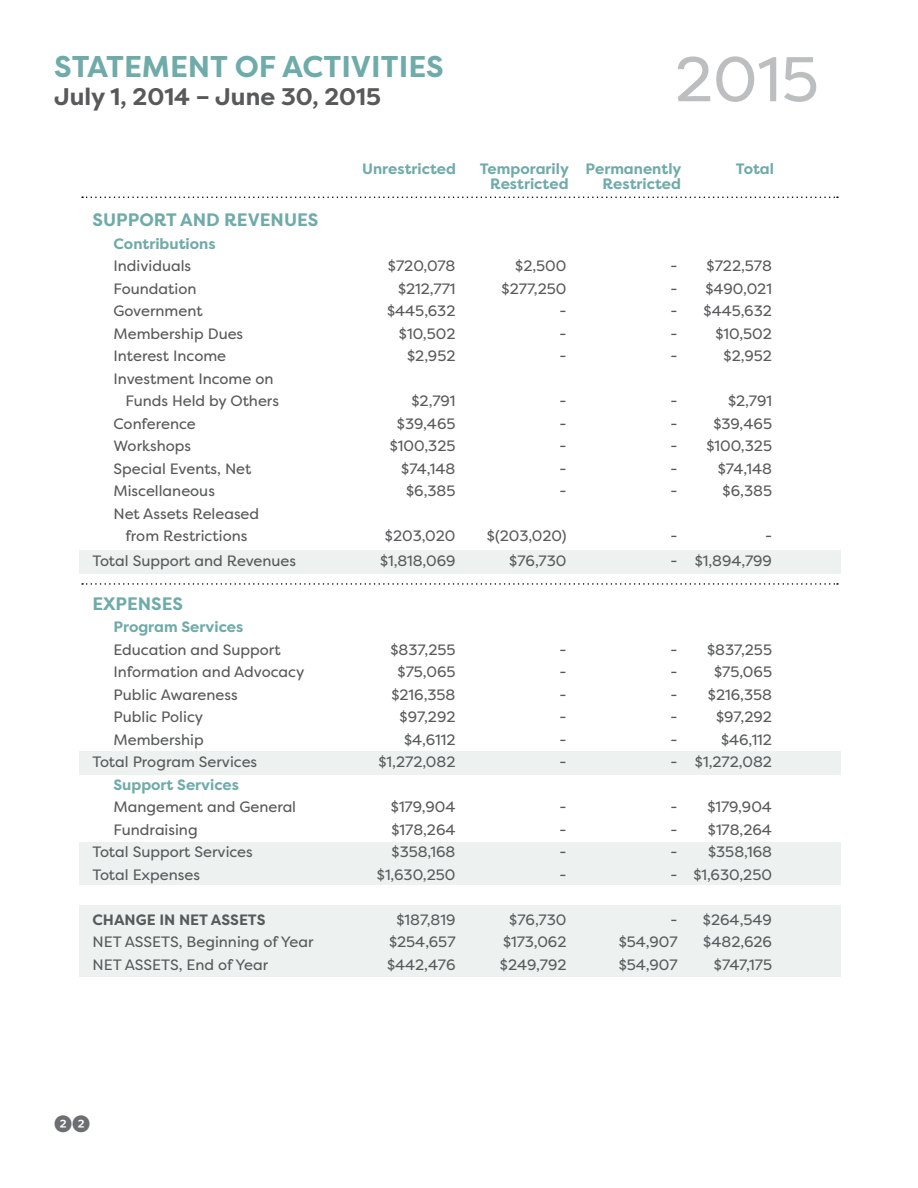
<style>
.page{position:relative;width:918px;height:1188px;background:#fff}
.page>*{position:absolute;margin:0;border:0;box-sizing:border-box;transform-origin:0 0}
.t1{font:63px "Filson Pro";color:#bcbec0}
.t2{font:700 30px "Filson Pro";color:#6eaba9}
.t3{font:700 24px "Filson Pro";color:#58595b}
.t4{font:700 18px "Filson W01";color:#6eaba9}
.t5{font:700 18px "Filson Pro";color:#6eaba9}
.t6{font:18px "Whitney Index Black Round Bd";color:#6d6e71}
.t7{font:15px/22.5px "Filson Pro";color:#58595b}
.t8{font:700 15px "Filson W01";color:#6eaba9}
.t9{font:700 15px "Filson Pro";color:#6eaba9}
.t10{font:700 15px "Filson Pro";color:#58595b}
</style>
<div class="page">
<div style="left:79px;top:905px;width:761px;height:71px;background:#edf2f1"></div>
<div style="left:79px;top:842px;width:761px;height:42px;background:#edf2f1"></div>
<div style="left:79px;top:751px;width:761px;height:23px;background:#edf2f1"></div>
<div style="left:79px;top:550px;width:761px;height:23px;background:#edf2f1"></div>
<svg style="left:82px;top:196px;width:756px;height:2px"></svg>
<svg style="left:82px;top:583px;width:756px;height:2px"></svg>
<h2 class="t2" style="left:54px;top:47px;width:391px">STATEMENT OF ACTIVITIES</h2>
<h3 class="t3" style="left:54px;top:82px;width:328px">July 1, 2014 – June 30, 2015</h3>
<h1 class="t1" style="left:675px;top:37px;width:146px">2015</h1>
<p class="t8" style="left:362px;top:160px;width:95px">Unrestricted</p>
<p class="t8" style="left:480px;top:160px;width:203px">Temporarily Permanently</p>
<p class="t8" style="left:736px;top:160px;width:40px">Total</p>
<p class="t8" style="left:490px;top:175px;width:80px">Restricted</p>
<p class="t8" style="left:603px;top:175px;width:80px">Restricted</p>
<p class="t4" style="left:93px;top:210px;width:227px">SUPPORT AND REVENUES</p>
<p class="t8" style="left:114px;top:235px;width:104px">Contributions</p>
<p class="t7" style="left:114px;top:255px;width:79px">Individuals</p>
<p class="t7" style="left:388px;top:255px;width:69px">$720,078</p>
<p class="t7" style="left:515px;top:255px;width:53px">$2,500</p>
<p class="t7" style="left:671px;top:255px;width:103px">- $722,578</p>
<p class="t7" style="left:114px;top:277px;width:85px">Foundation</p>
<p class="t7" style="left:398px;top:277px;width:59px">$212,771</p>
<p class="t7" style="left:502px;top:277px;width:66px">$277,250</p>
<p class="t7" style="left:671px;top:277px;width:103px">- $490,021</p>
<p class="t7" style="left:114px;top:300px;width:91px">Government</p>
<p class="t7" style="left:387px;top:300px;width:70px">$445,632</p>
<p class="t7" style="left:560px;top:300px;width:9px">-</p>
<p class="t7" style="left:671px;top:300px;width:103px">- $445,632</p>
<p class="t7" style="left:114px;top:322px;width:131px">Membership Dues</p>
<p class="t7" style="left:399px;top:322px;width:58px">$10,502</p>
<p class="t7" style="left:560px;top:322px;width:9px">-</p>
<p class="t7" style="left:671px;top:322px;width:9px">-</p>
<p class="t7" style="left:715px;top:322px;width:58px">$10,502</p>
<p class="t7" style="left:114px;top:345px;width:114px">Interest Income</p>
<p class="t7" style="left:407px;top:345px;width:50px">$2,952</p>
<p class="t7" style="left:560px;top:345px;width:9px">-</p>
<p class="t7" style="left:671px;top:345px;width:9px">-</p>
<p class="t7" style="left:724px;top:345px;width:50px">$2,952</p>
<p class="t7" style="left:125px;top:367px;width:155px;text-indent:-12px">Investment Income on<br>Funds Held by Others</p>
<p class="t7" style="left:412px;top:390px;width:46px">$2,791</p>
<p class="t7" style="left:560px;top:390px;width:9px">-</p>
<p class="t7" style="left:671px;top:390px;width:9px">-</p>
<p class="t7" style="left:728px;top:390px;width:46px">$2,791</p>
<p class="t7" style="left:114px;top:412px;width:84px">Conference</p>
<p class="t7" style="left:397px;top:412px;width:60px">$39,465</p>
<p class="t7" style="left:560px;top:412px;width:9px">-</p>
<p class="t7" style="left:671px;top:412px;width:103px">- $39,465</p>
<p class="t7" style="left:114px;top:435px;width:79px">Workshops</p>
<p class="t7" style="left:390px;top:435px;width:67px">$100,325</p>
<p class="t7" style="left:560px;top:435px;width:9px">-</p>
<p class="t7" style="left:671px;top:435px;width:103px">- $100,325</p>
<p class="t7" style="left:114px;top:457px;width:139px">Special Events, Net</p>
<p class="t7" style="left:401px;top:457px;width:56px">$74,148</p>
<p class="t7" style="left:560px;top:457px;width:9px">-</p>
<p class="t7" style="left:671px;top:457px;width:9px">-</p>
<p class="t7" style="left:718px;top:457px;width:56px">$74,148</p>
<p class="t7" style="left:114px;top:480px;width:103px">Miscellaneous</p>
<p class="t7" style="left:406px;top:480px;width:51px">$6,385</p>
<p class="t7" style="left:560px;top:480px;width:9px">-</p>
<p class="t7" style="left:671px;top:480px;width:9px">-</p>
<p class="t7" style="left:723px;top:480px;width:51px">$6,385</p>
<p class="t7" style="left:114px;top:502px;width:147px;text-align:center">Net Assets Released from Restrictions</p>
<p class="t7" style="left:385px;top:525px;width:72px">$203,020</p>
<p class="t7" style="left:487px;top:525px;width:81px">$(203,020)</p>
<p class="t7" style="left:671px;top:525px;width:9px">-</p>
<p class="t7" style="left:765px;top:525px;width:9px">-</p>
<p class="t7" style="left:93px;top:550px;width:205px">Total Support and Revenues</p>
<p class="t7" style="left:380px;top:550px;width:77px">$1,818,069</p>
<p class="t7" style="left:509px;top:550px;width:59px">$76,730</p>
<p class="t7" style="left:671px;top:550px;width:103px">- $1,894,799</p>
<p class="t5" style="left:93px;top:592px;width:92px">EXPENSES</p>
<p class="t9" style="left:114px;top:617px;width:131px">Program Services</p>
<p class="t7" style="left:114px;top:638px;width:169px">Education and Support</p>
<p class="t7" style="left:391px;top:638px;width:66px">$837,255</p>
<p class="t7" style="left:560px;top:638px;width:9px">-</p>
<p class="t7" style="left:670px;top:638px;width:103px">- $837,255</p>
<p class="t7" style="left:114px;top:660px;width:192px">Information and Advocacy</p>
<p class="t7" style="left:398px;top:660px;width:59px">$75,065</p>
<p class="t7" style="left:560px;top:660px;width:9px">-</p>
<p class="t7" style="left:670px;top:660px;width:9px">-</p>
<p class="t7" style="left:714px;top:660px;width:59px">$75,065</p>
<p class="t7" style="left:114px;top:683px;width:126px">Public Awareness</p>
<p class="t7" style="left:391px;top:683px;width:66px">$216,358</p>
<p class="t7" style="left:560px;top:683px;width:9px">-</p>
<p class="t7" style="left:670px;top:683px;width:103px">- $216,358</p>
<p class="t7" style="left:114px;top:705px;width:91px">Public Policy</p>
<p class="t7" style="left:400px;top:705px;width:57px">$97,292</p>
<p class="t7" style="left:560px;top:705px;width:9px">-</p>
<p class="t7" style="left:670px;top:705px;width:9px">-</p>
<p class="t7" style="left:716px;top:705px;width:57px">$97,292</p>
<p class="t7" style="left:114px;top:728px;width:92px">Membership</p>
<p class="t7" style="left:404px;top:728px;width:53px">$4,6112</p>
<p class="t7" style="left:560px;top:728px;width:9px">-</p>
<p class="t7" style="left:670px;top:728px;width:9px">-</p>
<p class="t7" style="left:721px;top:728px;width:52px">$46,112</p>
<p class="t7" style="left:93px;top:750px;width:166px">Total Program Services</p>
<p class="t7" style="left:378px;top:750px;width:79px">$1,272,082</p>
<p class="t7" style="left:560px;top:750px;width:9px">-</p>
<p class="t7" style="left:670px;top:750px;width:103px">- $1,272,082</p>
<p class="t9" style="left:114px;top:775px;width:127px">Support Services</p>
<p class="t7" style="left:114px;top:795px;width:184px">Mangement and General</p>
<p class="t7" style="left:391px;top:795px;width:66px">$179,904</p>
<p class="t7" style="left:560px;top:795px;width:9px">-</p>
<p class="t7" style="left:670px;top:795px;width:103px">- $179,904</p>
<p class="t7" style="left:114px;top:818px;width:86px">Fundraising</p>
<p class="t7" style="left:391px;top:818px;width:66px">$178,264</p>
<p class="t7" style="left:560px;top:818px;width:9px">-</p>
<p class="t7" style="left:670px;top:818px;width:103px">- $178,264</p>
<p class="t7" style="left:93px;top:840px;width:162px">Total Support Services</p>
<p class="t7" style="left:392px;top:840px;width:65px">$358,168</p>
<p class="t7" style="left:560px;top:840px;width:9px">-</p>
<p class="t7" style="left:670px;top:840px;width:103px">- $358,168</p>
<p class="t7" style="left:93px;top:863px;width:109px">Total Expenses</p>
<p class="t7" style="left:377px;top:863px;width:80px">$1,630,250</p>
<p class="t7" style="left:560px;top:863px;width:9px">-</p>
<p class="t7" style="left:671px;top:863px;width:103px">- $1,630,250</p>
<p class="t10" style="left:93px;top:910px;width:175px">CHANGE IN NET ASSETS</p>
<p class="t7" style="left:396px;top:908px;width:61px">$187,819</p>
<p class="t7" style="left:509px;top:908px;width:59px">$76,730</p>
<p class="t7" style="left:670px;top:908px;width:103px">- $264,549</p>
<p class="t7" style="left:93px;top:930px;width:223px">NET ASSETS, Beginning of Year</p>
<p class="t7" style="left:389px;top:930px;width:68px">$254,657</p>
<p class="t7" style="left:503px;top:930px;width:65px">$173,062</p>
<p class="t7" style="left:619px;top:930px;width:60px">$54,907</p>
<p class="t7" style="left:703px;top:930px;width:70px">$482,626</p>
<p class="t7" style="left:93px;top:953px;width:177px">NET ASSETS, End of Year</p>
<p class="t7" style="left:387px;top:953px;width:70px">$442,476</p>
<p class="t7" style="left:500px;top:953px;width:68px">$249,792</p>
<p class="t7" style="left:619px;top:953px;width:60px">$54,907</p>
<p class="t7" style="left:714px;top:953px;width:60px">$747,175</p>
<p class="t6" style="left:54px;top:1115px;width:38px">22</p>
</div>
